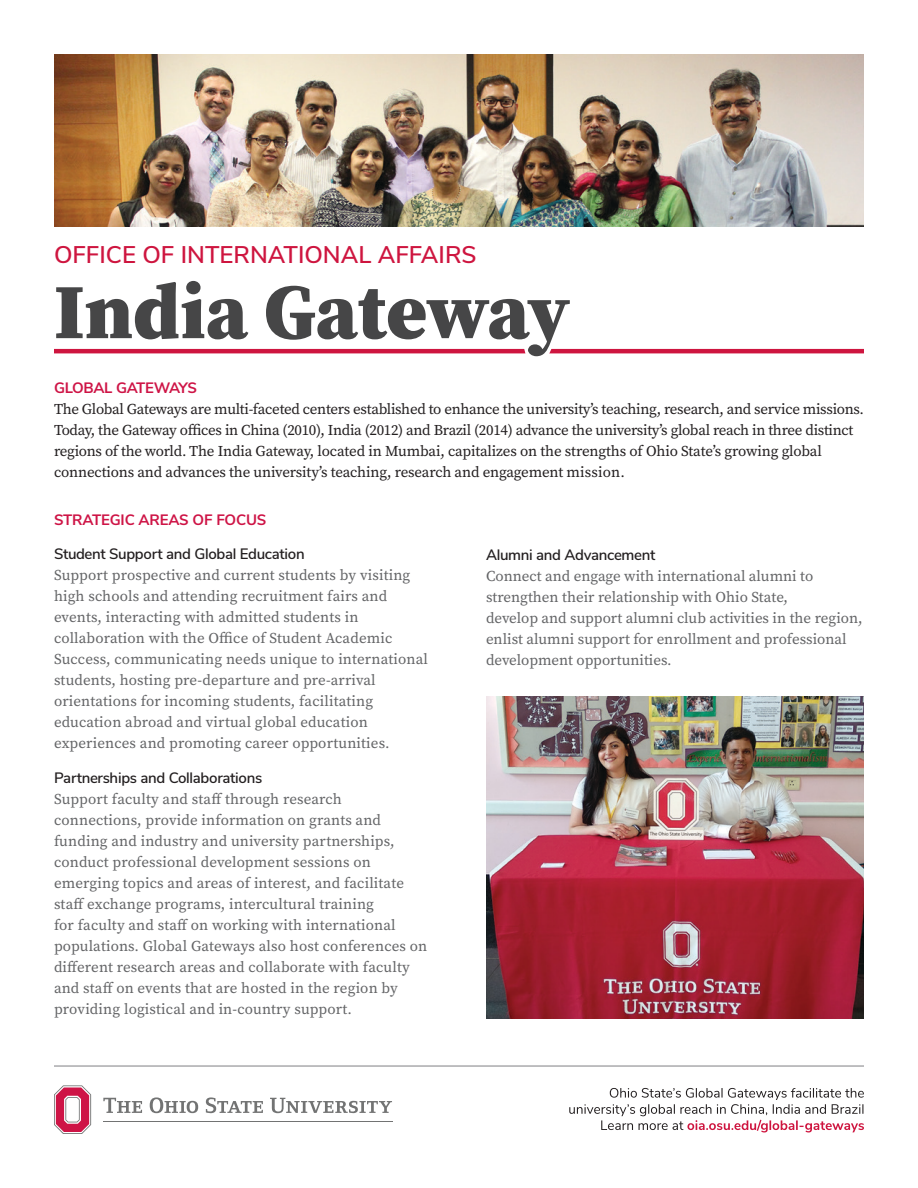
<style>
.page{position:relative;width:918px;height:1188px;background:#fff}
.page>*{position:absolute;margin:0;border:0;box-sizing:border-box;transform-origin:0 0}
.t1{font:900 78px "Buckeye Serif";color:#464647}
.t2{font:600 24px "Buckeye Sans";color:#ce153f}
.t3{font:15px/21px "Buckeye Serif";letter-spacing:.01em;color:#636466}
.t4{font:15px/21px "Buckeye Serif";letter-spacing:-.02em;color:#231f20}
.t5{font:600 15px "Buckeye Sans";letter-spacing:-.02em;color:#231f20}
.t6{font:700 15px "Buckeye Sans";letter-spacing:-.02em;color:#ce1446}
</style>
<div class="page">
<img style="left:54px;top:54px;width:810px;height:173px">
<hr style="left:103px;top:1121px;width:290px;height:1px;background:#727373">
<svg style="left:54px;top:1085px;width:37px;height:49px"></svg>
<svg style="left:103px;top:1098px;width:39px;height:15px"></svg>
<svg style="left:150px;top:1097px;width:48px;height:16px"></svg>
<svg style="left:206px;top:1097px;width:57px;height:16px"></svg>
<svg style="left:270px;top:1098px;width:122px;height:15px"></svg>
<img style="left:486px;top:697px;width:378px;height:321px">
<hr style="left:54px;top:349px;width:810px;height:4px;background:#ce153f">
<svg style="left:522px;top:348px;width:32px;height:6px"></svg>
<hr style="left:54px;top:1066px;width:810px;height:1px;background:#7f8083">
<svg style="left:569px;top:1088px;width:295px;height:44px"></svg>
<h2 class="t2" style="left:54px;top:237px;width:424px">OFFICE OF INTERNATIONAL AFFAIRS</h2>
<h1 class="t1" style="left:54px;top:257px;width:518px">India Gateway</h1>
<p class="t6" style="left:54px;top:377px;width:144px">GLOBAL GATEWAYS</p>
<p class="t4" style="left:54px;top:399px;width:812px">The Global Gateways are multi-faceted centers established to enhance the university’s teaching, research, and service missions.<br>Today, the Gateway offices in China (2010), India (2012) and Brazil (2014) advance the university’s global reach in three distinct regions of the world. The India Gateway, located in Mumbai, capitalizes on the strengths of Ohio State’s growing global connections and advances the university’s teaching, research and engagement mission.</p>
<p class="t6" style="left:54px;top:508px;width:214px">STRATEGIC AREAS OF FOCUS</p>
<p class="t5" style="left:54px;top:543px;width:252px">Student Support and Global Education</p>
<p class="t3" style="left:54px;top:565px;width:376px">Support prospective and current students by visiting high schools and attending recruitment fairs and events, interacting with admitted students in collaboration with the Office of Student Academic Success, communicating needs unique to international students, hosting pre-departure and pre-arrival orientations for incoming students, facilitating education abroad and virtual global education experiences and promoting career opportunities.</p>
<p class="t5" style="left:54px;top:766px;width:210px">Partnerships and Collaborations</p>
<p class="t3" style="left:54px;top:788px;width:375px">Support faculty and staff through research connections, provide information on grants and funding and industry and university partnerships, conduct professional development sessions on emerging topics and areas of interest, and facilitate staff exchange programs, intercultural training<br>for faculty and staff on working with international populations. Global Gateways also host conferences on different research areas and collaborate with faculty and staff on events that are hosted in the region by providing logistical and in-country support.</p>
<p class="t5" style="left:486px;top:544px;width:171px">Alumni and Advancement</p>
<p class="t3" style="left:486px;top:566px;width:378px">Connect and engage with international alumni to strengthen their relationship with Ohio State,<br>develop and support alumni club activities in the region, enlist alumni support for enrollment and professional development opportunities.</p>
</div>
